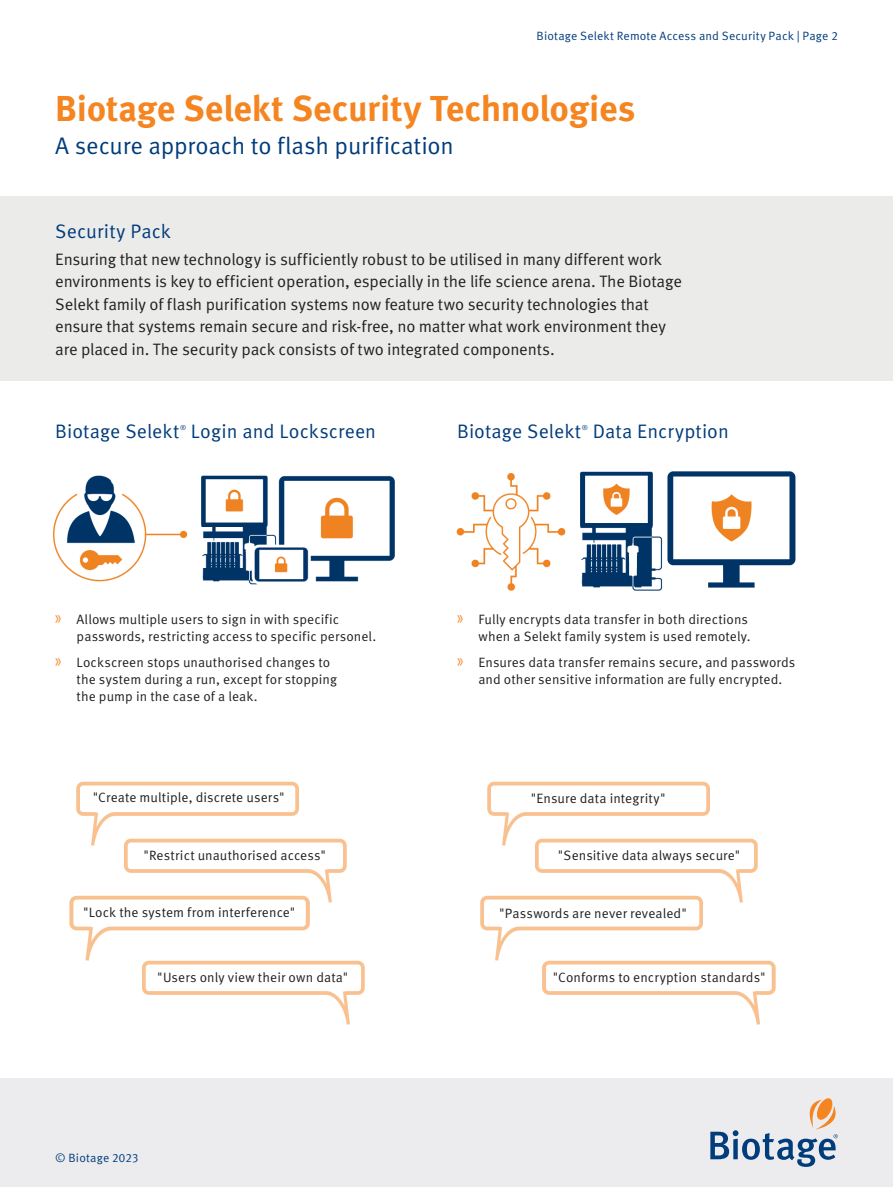
<style>
.page{position:relative;width:893px;height:1187px;background:#fff}
.page>*{position:absolute;margin:0;border:0;box-sizing:border-box;transform-origin:0 0}
.Heading_1{font:700 36px "Meta OT";letter-spacing:-.01em;color:#f58520}
.Heading_1_sub{font:24px "Meta OT Norm";letter-spacing:-.01em;color:#013c7b}
.Heading_2{font:19.5px "Meta OT Norm";letter-spacing:.005em;color:#013c7b}
.Preamble{font:16.5px/22.5px "Meta OT Norm";letter-spacing:-.01em;color:#231f20}
.Body{font:13.5px/17.2px "Meta OT Norm";letter-spacing:.01em;color:#231f20}
.t1{font:12px "Meta OT Norm";letter-spacing:.015em;color:#013c7b}
.Heading_2-2{font:7.05px "Meta OT Norm";color:#013c7b}
.s1{font-family:"Myriad Pro";font-size:20.25px;color:#f58520}
</style>
<div class="page">
<div style="left:0;top:1078px;width:893px;height:108px;background:#ececee"></div>
<svg style="left:710px;top:1098px;width:128px;height:68px"></svg>
<img style="left:76px;top:781px;width:223px;height:65px">
<div style="left:0;top:196px;width:893px;height:185px;background:#ebebea"></div>
<img style="left:122px;top:836px;width:225px;height:67px">
<img style="left:69px;top:893px;width:243px;height:68px">
<img style="left:140px;top:957px;width:225px;height:68px">
<img style="left:487px;top:781px;width:223px;height:65px">
<img style="left:534px;top:836px;width:224px;height:67px">
<img style="left:480px;top:893px;width:224px;height:68px">
<img style="left:540px;top:957px;width:236px;height:68px">
<img style="left:456px;top:471px;width:340px;height:120px">
<img style="left:52px;top:475px;width:343px;height:110px">
<p class="t1" style="left:537px;top:29px;width:303px">Biotage Selekt Remote Access and Security Pack | Page 2</p>
<p class="Heading_1" style="left:55px;top:87px;width:582px">Biotage Selekt Security Technologies</p>
<p class="Heading_1_sub" style="left:55px;top:132px;width:400px">A secure approach to flash purification</p>
<p class="Heading_2" style="left:55px;top:220px;width:117px">Security Pack</p>
<p class="Preamble" style="left:55px;top:248px;width:628px">Ensuring that new technology is sufficiently robust to be utilised in many different work environments is key to efficient operation, especially in the life science arena. The Biotage Selekt family of flash purification systems now feature two security technologies that ensure that systems remain secure and risk-free, no matter what work environment they are placed in. The security pack consists of two integrated components.</p>
<p class="Heading_2" style="left:55px;top:419px;width:126px">Biotage Selekt</p>
<p class="Heading_2-2" style="left:180px;top:423px;width:8px">®</p>
<p class="Heading_2" style="left:191px;top:419px;width:187px">Login and Lockscreen</p>
<p class="Heading_2" style="left:457px;top:419px;width:126px">Biotage Selekt</p>
<p class="Heading_2-2" style="left:582px;top:423px;width:8px">®</p>
<p class="Heading_2" style="left:593px;top:419px;width:138px">Data Encryption</p>
<p class="Body" style="left:77px;top:610px;width:301px;text-indent:-21px"><span class="s1">»</span> Allows multiple users to sign in with specific passwords, restricting access to specific personel.</p>
<p class="Body" style="left:77px;top:653px;width:262px;text-indent:-21px"><span class="s1">»</span> Lockscreen stops unauthorised changes to the system during a run, except for stopping the pump in the case of a leak.</p>
<p class="Body" style="left:457px;top:610px;width:295px;text-align:right"><span class="s1">»</span> Fully encrypts data transfer in both directions when a Selekt family system is used remotely.</p>
<p class="Body" style="left:478px;top:653px;width:318px;text-indent:-21px"><span class="s1">»</span> Ensures data transfer remains secure, and passwords and other sensitive information are fully encrypted.</p>
<p class="Body" style="left:93px;top:789px;width:193px">"Create multiple, discrete users"</p>
<p class="Body" style="left:531px;top:790px;width:136px">"Ensure data integrity"</p>
<p class="Body" style="left:143px;top:847px;width:184px">"Restrict unauthorised access"</p>
<p class="Body" style="left:558px;top:847px;width:184px">"Sensitive data always secure"</p>
<p class="Body" style="left:83px;top:904px;width:214px">"Lock the system from interference"</p>
<p class="Body" style="left:499px;top:905px;width:189px">"Passwords are never revealed"</p>
<p class="Body" style="left:157px;top:969px;width:193px">"Users only view their own data"</p>
<p class="Body" style="left:553px;top:969px;width:214px">"Conforms to encryption standards"</p>
<p class="t1" style="left:55px;top:1150px;width:85px">© Biotage 2023</p>
</div>
